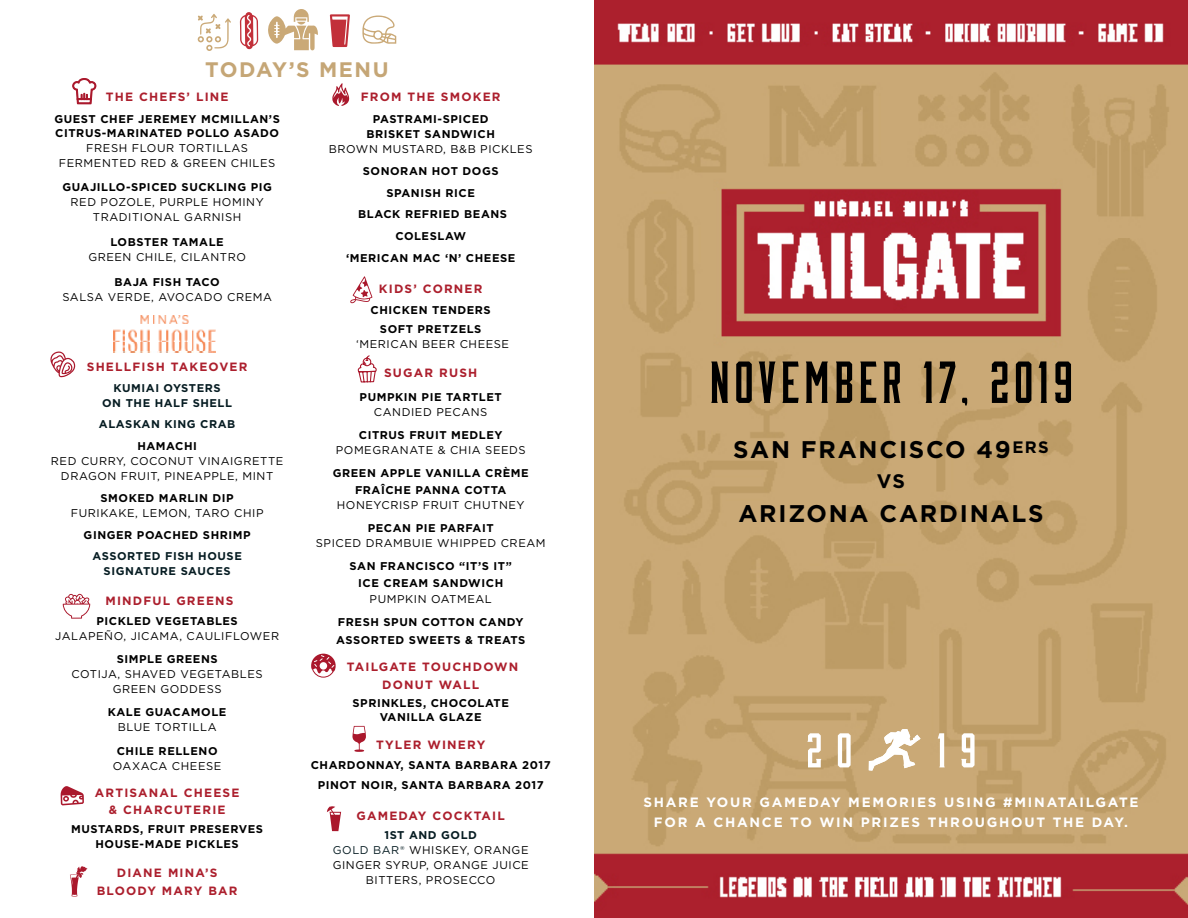
<style>
.page{position:relative;width:1188px;height:918px;background:#fff}
.page>*{position:absolute;margin:0;border:0;box-sizing:border-box;transform-origin:0 0}
.t1{font:60px "Moonshiner Sharp";letter-spacing:.075em;color:#000}
.t2{font:700 24.15px "Gotham";letter-spacing:.075em;color:#000}
.t3{font:700 21px "Gotham";letter-spacing:.075em;color:#c5a676}
.t4{font:700 19.65px "Gotham";color:#000}
.t5{font:700 13.5px/19.5px "Gotham";letter-spacing:.13em;color:#fff;text-align:center}
.t6{font:700 12px/18px "Gotham";letter-spacing:.1em;color:#ac1f2d;text-align:center}
.t7{font:700 11.25px/21.8px "Gotham";letter-spacing:.05em;color:#000;text-align:center}
.t8{font:11.25px/15px "Gotham";letter-spacing:.05em;color:#000;text-align:center}
.t9{font:700 11.25px/15px "Gotham";letter-spacing:.05em;color:#071d23;text-align:center}
.s1{font-weight:700;color:#071d23}
.s2{color:#071d23}
</style>
<div class="page">
<img style="left:594px;top:0;width:594px;height:918px">
<svg style="left:807px;top:733px;width:14px;height:34px"></svg>
<svg style="left:838px;top:733px;width:13px;height:34px"></svg>
<svg style="left:938px;top:733px;width:7px;height:34px"></svg>
<svg style="left:961px;top:733px;width:14px;height:34px"></svg>
<svg style="left:869px;top:729px;width:52px;height:42px"></svg>
<svg style="left:198px;top:14px;width:33px;height:37px"></svg>
<svg style="left:362px;top:16px;width:34px;height:28px"></svg>
<svg style="left:268px;top:9px;width:50px;height:41px"></svg>
<svg style="left:240px;top:12px;width:18px;height:37px"></svg>
<svg style="left:330px;top:14px;width:20px;height:33px"></svg>
<svg style="left:72px;top:78px;width:24px;height:27px"></svg>
<svg style="left:50px;top:351px;width:26px;height:26px"></svg>
<svg style="left:63px;top:594px;width:27px;height:25px"></svg>
<svg style="left:61px;top:786px;width:23px;height:19px"></svg>
<svg style="left:332px;top:83px;width:17px;height:23px"></svg>
<svg style="left:350px;top:276px;width:22px;height:27px"></svg>
<svg style="left:357px;top:355px;width:20px;height:28px"></svg>
<svg style="left:327px;top:806px;width:14px;height:25px"></svg>
<svg style="left:311px;top:654px;width:25px;height:24px"></svg>
<svg style="left:352px;top:726px;width:14px;height:26px"></svg>
<svg style="left:70px;top:866px;width:17px;height:31px"></svg>
<img style="left:114px;top:315px;width:101px;height:38px">
<h3 class="t3" style="left:205px;top:56px;width:185px">TODAY’S MENU</h3>
<p class="t6" style="left:106px;top:88px;width:124px">THE CHEFS’ LINE</p>
<p class="t7" style="left:54px;top:112px;width:227px;line-height:13.5px;text-align:left">GUEST CHEF JEREMEY MCMILLAN’S<br>CITRUS-MARINATED POLLO ASADO</p>
<p class="t8" style="left:59px;top:140px;width:218px">FRESH FLOUR TORTILLAS<br>FERMENTED RED &amp; GREEN CHILES</p>
<p class="t7" style="left:62px;top:176px;width:211px">GUAJILLO-SPICED SUCKLING PIG</p>
<p class="t8" style="left:71px;top:195px;width:195px">RED POZOLE, PURPLE HOMINY<br>TRADITIONAL GARNISH</p>
<p class="t7" style="left:111px;top:231px;width:115px">LOBSTER TAMALE</p>
<p class="t8" style="left:88px;top:249px;width:159px">GREEN CHILE, CILANTRO</p>
<p class="t7" style="left:115px;top:271px;width:107px">BAJA FISH TACO</p>
<p class="t8" style="left:62px;top:289px;width:211px">SALSA VERDE, AVOCADO CREMA</p>
<p class="t6" style="left:361px;top:88px;width:141px">FROM THE SMOKER</p>
<p class="t7" style="left:366px;top:112px;width:130px;line-height:15px">PASTRAMI-SPICED<br>BRISKET SANDWICH</p>
<p class="t8" style="left:329px;top:141px;width:205px">BROWN MUSTARD, B&amp;B PICKLES</p>
<p class="t7" style="left:346px;top:160px;width:171px">SONORAN HOT DOGS<br>SPANISH RICE<br>BLACK REFRIED BEANS<br>COLESLAW<br>‘MERICAN MAC ‘N’ CHEESE</p>
<p class="t6" style="left:379px;top:279px;width:105px">KIDS’ CORNER</p>
<p class="t7" style="left:371px;top:301px;width:122px;line-height:18.8px">CHICKEN TENDERS<br>SOFT PRETZELS</p>
<p class="t8" style="left:356px;top:336px;width:154px">‘MERICAN BEER CHEESE</p>
<p class="t6" style="left:384px;top:364px;width:95px">SUGAR RUSH</p>
<p class="t7" style="left:360px;top:386px;width:144px">PUMPKIN PIE TARTLET</p>
<p class="t8" style="left:374px;top:404px;width:115px">CANDIED PECANS</p>
<p class="t7" style="left:359px;top:424px;width:145px">CITRUS FRUIT MEDLEY</p>
<p class="t8" style="left:336px;top:442px;width:191px">POMEGRANATE &amp; CHIA SEEDS</p>
<p class="t7" style="left:333px;top:465px;width:197px;line-height:16.5px">GREEN APPLE VANILLA CRÈME<br>FRAÎCHE PANNA COTTA</p>
<p class="t8" style="left:337px;top:497px;width:189px">HONEYCRISP FRUIT CHUTNEY</p>
<p class="t7" style="left:368px;top:517px;width:127px">PECAN PIE PARFAIT</p>
<p class="t8" style="left:316px;top:535px;width:231px">SPICED DRAMBUIE WHIPPED CREAM</p>
<p class="t7" style="left:350px;top:558px;width:164px;line-height:16.5px">SAN FRANCISCO “IT’S IT”<br>ICE CREAM SANDWICH</p>
<p class="t8" style="left:370px;top:591px;width:124px">PUMPKIN OATMEAL</p>
<p class="t7" style="left:336px;top:614px;width:191px;line-height:17.2px;text-align:left">FRESH SPUN COTTON CANDY<br>ASSORTED SWEETS &amp; TREATS</p>
<p class="t6" style="left:347px;top:658px;width:173px">TAILGATE TOUCHDOWN<br>DONUT WALL</p>
<p class="t7" style="left:353px;top:697px;width:158px;line-height:13.5px">SPRINKLES, CHOCOLATE<br>VANILLA GLAZE</p>
<p class="t6" style="left:376px;top:736px;width:111px">TYLER WINERY</p>
<p class="t7" style="left:311px;top:755px;width:241px;line-height:20.2px">CHARDONNAY, SANTA BARBARA 2017<br>PINOT NOIR, SANTA BARBARA 2017</p>
<p class="t6" style="left:357px;top:807px;width:150px">GAMEDAY COCKTAIL</p>
<p class="t8" style="left:333px;top:827px;width:198px"><span class="s1">1ST AND GOLD<br></span><span class="s2">GOLD BAR®</span> WHISKEY, ORANGE<br>GINGER SYRUP, ORANGE JUICE<br>BITTERS, PROSECCO</p>
<p class="t6" style="left:87px;top:358px;width:162px">SHELLFISH TAKEOVER</p>
<p class="t9" style="left:102px;top:380px;width:131px">KUMIAI OYSTERS<br>ON THE HALF SHELL</p>
<p class="t9" style="left:99px;top:417px;width:138px">ALASKAN KING CRAB</p>
<p class="t7" style="left:137px;top:435px;width:61px">HAMACHI</p>
<p class="t8" style="left:51px;top:453px;width:234px">RED CURRY, COCONUT VINAIGRETTE<br>DRAGON FRUIT, PINEAPPLE, MINT</p>
<p class="t7" style="left:101px;top:487px;width:135px">SMOKED MARLIN DIP</p>
<p class="t8" style="left:71px;top:505px;width:194px">FURIKAKE, LEMON, TARO CHIP</p>
<p class="t7" style="left:84px;top:524px;width:169px">GINGER POACHED SHRIMP</p>
<p class="t9" style="left:92px;top:549px;width:151px">ASSORTED FISH HOUSE<br>SIGNATURE SAUCES</p>
<p class="t6" style="left:105px;top:591px;width:130px">MINDFUL GREENS</p>
<p class="t7" style="left:96px;top:610px;width:143px">PICKLED VEGETABLES</p>
<p class="t8" style="left:55px;top:628px;width:225px">JALAPEÑO, JICAMA, CAULIFLOWER</p>
<p class="t7" style="left:117px;top:648px;width:103px">SIMPLE GREENS</p>
<p class="t8" style="left:72px;top:666px;width:193px">COTIJA, SHAVED VEGETABLES<br>GREEN GODDESS</p>
<p class="t7" style="left:108px;top:701px;width:120px">KALE GUACAMOLE</p>
<p class="t8" style="left:118px;top:720px;width:100px">BLUE TORTILLA</p>
<p class="t7" style="left:117px;top:740px;width:102px">CHILE RELLENO</p>
<p class="t8" style="left:113px;top:758px;width:110px">OAXACA CHEESE</p>
<p class="t6" style="left:95px;top:785px;width:146px;line-height:16.5px">ARTISANAL CHEESE &amp; CHARCUTERIE</p>
<p class="t7" style="left:71px;top:821px;width:194px;line-height:15px">MUSTARDS, FRUIT PRESERVES<br>HOUSE-MADE PICKLES</p>
<p class="t6" style="left:97px;top:864px;width:142px">DIANE MINA’S<br>BLOODY MARY BAR</p>
<h1 class="t1" style="left:709px;top:356px;width:365px">NOVEMBER 17, 2019</h1>
<h2 class="t2" style="left:733px;top:433px;width:317px">SAN FRANCISCO 49<sup>ERS</sup></h2>
<h3 class="t4" style="left:877px;top:468px;width:30px">VS</h3>
<h2 class="t2" style="left:738px;top:498px;width:307px">ARIZONA CARDINALS</h2>
<p class="t5" style="left:643px;top:793px;width:497px">SHARE YOUR GAMEDAY MEMORIES USING #MINATAILGATE<br>FOR A CHANCE TO WIN PRIZES THROUGHOUT THE DAY.</p>
</div>
